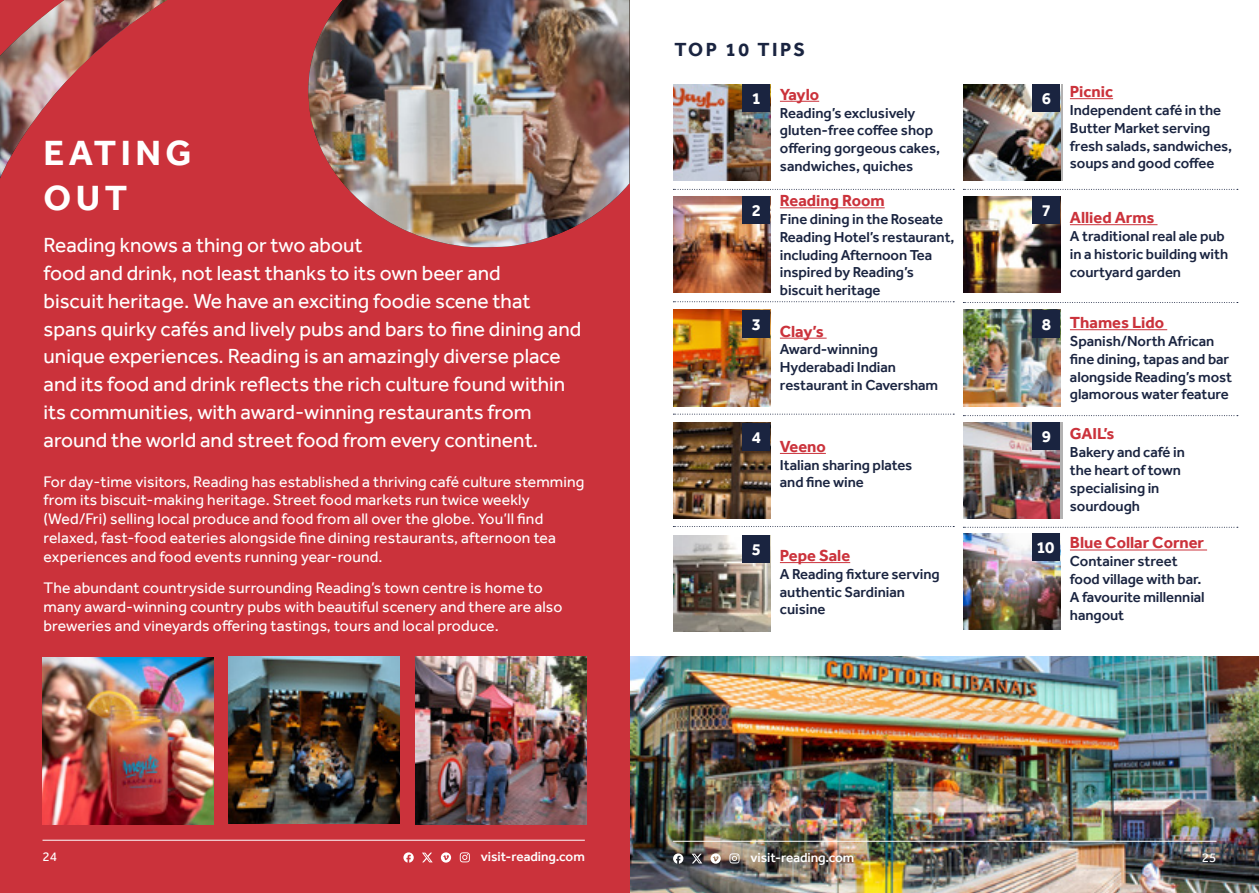
<style>
.page{position:relative;width:1259px;height:893px;background:#fff}
.page>*{position:absolute;margin:0;border:0;box-sizing:border-box;transform-origin:0 0}
.t1{font:700 36px/45px "Effra";letter-spacing:.125em;color:#fff}
.t2{font:21px/27.8px "Effra";color:#fff}
.t3{font:700 19.5px "Effra";letter-spacing:.125em;color:#1a2440}
.t4{font:700 17.1px "Effra";color:#fff}
.t5{font:700 16.5px "Effra";color:#cb323b}
.t6{font:700 16.35px "Effra";color:#cb323b}
.t7{font:15.75px/18.8px "Effra";letter-spacing:.01em;color:#fff}
.t8{font:500 14.85px/17.9px "Effra";letter-spacing:-.005em;color:#1a2440}
.t9{font:500 13.5px "Effra";letter-spacing:-.005em;color:#fff}
.t10{font:13.5px "Effra";color:#fff}
.s1{font-size:17.1px;color:#fff}
</style>
<div class="page">
<svg style="left:1059px;top:422px;width:3px;height:97px"></svg>
<svg style="left:1060px;top:84px;width:2px;height:97px"></svg>
<img style="left:630px;top:657px;width:629px;height:236px">
<div style="left:0;top:0;width:629px;height:893px;background:#cb323b"></div>
<img style="left:386px;top:0;width:243px;height:247px">
<img style="left:673px;top:84px;width:97px;height:97px">
<div style="left:742px;top:84px;width:28px;height:28px;background:#1a2440"></div>
<hr style="left:780px;top:101px;width:39px;height:1px;background:#cb323b">
<img style="left:673px;top:310px;width:97px;height:96px">
<div style="left:742px;top:310px;width:28px;height:27px;background:#1a2440"></div>
<hr style="left:780px;top:338px;width:46px;height:1px;background:#cb323b">
<img style="left:963px;top:84px;width:97px;height:97px">
<div style="left:1032px;top:84px;width:28px;height:28px;background:#1a2440"></div>
<hr style="left:1070px;top:98px;width:43px;height:1px;background:#cb323b">
<img style="left:963px;top:310px;width:97px;height:96px">
<div style="left:1032px;top:310px;width:28px;height:27px;background:#1a2440"></div>
<hr style="left:1070px;top:329px;width:97px;height:1px;background:#cb323b">
<img style="left:673px;top:196px;width:97px;height:97px">
<div style="left:742px;top:196px;width:28px;height:28px;background:#1a2440"></div>
<hr style="left:780px;top:208px;width:104px;height:1px;background:#cb323b">
<img style="left:673px;top:422px;width:97px;height:97px">
<div style="left:742px;top:423px;width:28px;height:28px;background:#1a2440"></div>
<hr style="left:780px;top:453px;width:46px;height:1px;background:#cb323b">
<img style="left:673px;top:535px;width:97px;height:97px">
<div style="left:742px;top:535px;width:28px;height:28px;background:#1a2440"></div>
<hr style="left:780px;top:562px;width:70px;height:1px;background:#cb323b">
<img style="left:963px;top:196px;width:97px;height:97px">
<div style="left:1032px;top:196px;width:28px;height:28px;background:#1a2440"></div>
<hr style="left:1070px;top:224px;width:87px;height:1px;background:#cb323b">
<img style="left:963px;top:422px;width:96px;height:97px">
<div style="left:1032px;top:422px;width:28px;height:28px;background:#1a2440"></div>
<img style="left:963px;top:533px;width:97px;height:97px">
<div style="left:1032px;top:533px;width:28px;height:28px;background:#1a2440"></div>
<hr style="left:1070px;top:550px;width:137px;height:1px;background:#cb323b">
<img style="left:0;top:0;width:498px;height:220px">
<img style="left:43px;top:658px;width:171px;height:166px">
<img style="left:228px;top:657px;width:172px;height:167px">
<img style="left:415px;top:657px;width:172px;height:167px">
<hr style="left:43px;top:840px;width:542px;height:1px;background:#fff">
<svg style="left:460px;top:852px;width:10px;height:10px"></svg>
<svg style="left:422px;top:853px;width:11px;height:9px"></svg>
<svg style="left:403px;top:852px;width:11px;height:11px"></svg>
<svg style="left:441px;top:852px;width:10px;height:11px"></svg>
<svg style="left:673px;top:189px;width:281px;height:1px"></svg>
<svg style="left:963px;top:189px;width:275px;height:1px"></svg>
<svg style="left:963px;top:302px;width:275px;height:1px"></svg>
<svg style="left:963px;top:415px;width:275px;height:1px"></svg>
<svg style="left:963px;top:527px;width:275px;height:1px"></svg>
<svg style="left:673px;top:301px;width:281px;height:1px"></svg>
<svg style="left:673px;top:414px;width:281px;height:1px"></svg>
<svg style="left:673px;top:526px;width:281px;height:1px"></svg>
<hr style="left:673px;top:841px;width:543px;height:1px;background:#fff">
<svg style="left:729px;top:853px;width:10px;height:10px"></svg>
<svg style="left:691px;top:854px;width:11px;height:9px"></svg>
<svg style="left:673px;top:853px;width:10px;height:11px"></svg>
<svg style="left:710px;top:853px;width:11px;height:11px"></svg>
<h1 class="t1" style="left:44px;top:130px;width:150px">EATING<br>OUT</h1>
<p class="t2" style="left:44px;top:231px;width:539px">Reading knows a thing or two about<br>food and drink, not least thanks to its own beer and<br>biscuit heritage. We have an exciting foodie scene that spans quirky cafés and lively pubs and bars to fine dining and unique experiences. Reading is an amazingly diverse place and its food and drink reflects the rich culture found within its communities, with award-winning restaurants from around the world and street food from every continent.</p>
<p class="t7" style="left:44px;top:472px;width:542px">For day-time visitors, Reading has established a thriving café culture stemming from its biscuit-making heritage. Street food markets run twice weekly (Wed/Fri) selling local produce and food from all over the globe. You’ll find relaxed, fast-food eateries alongside fine dining restaurants, afternoon tea experiences and food events running year-round.</p>
<p class="t7" style="left:44px;top:578px;width:520px">The abundant countryside surrounding Reading’s town centre is home to many award-winning country pubs with beautiful scenery and there are also breweries and vineyards offering tastings, tours and local produce.</p>
<h3 class="t3" style="left:674px;top:37px;width:132px">TOP 10 TIPS</h3>
<p class="t5" style="left:752px;top:84px;width:69px"><span class="s1">1</span> Yaylo</p>
<p class="t8" style="left:780px;top:103px;width:162px">Reading’s exclusively gluten-free coffee shop offering gorgeous cakes, sandwiches, quiches</p>
<p class="t4" style="left:752px;top:201px;width:11px">2</p>
<p class="t5" style="left:780px;top:191px;width:106px">Reading Room</p>
<p class="t8" style="left:780px;top:210px;width:176px">Fine dining in the Roseate<br>Reading Hotel’s restaurant, including Afternoon Tea inspired by Reading’s biscuit heritage</p>
<p class="t5" style="left:752px;top:321px;width:73px"><sup>3</sup> Clay’s</p>
<p class="t8" style="left:780px;top:340px;width:160px">Award-winning<br>Hyderabadi Indian restaurant in Caversham</p>
<p class="t4" style="left:752px;top:427px;width:11px">4</p>
<p class="t5" style="left:780px;top:437px;width:47px">Veeno</p>
<p class="t8" style="left:780px;top:456px;width:134px">Italian sharing plates and fine wine</p>
<p class="t5" style="left:752px;top:546px;width:100px"><sup>5</sup> Pepe Sale</p>
<p class="t8" style="left:780px;top:565px;width:161px">A Reading fixture serving authentic Sardinian cuisine</p>
<p class="t5" style="left:1041px;top:82px;width:73px"><span class="s1">6</span> Picnic</p>
<p class="t8" style="left:1070px;top:101px;width:164px">Independent café in the<br>Butter Market serving fresh salads, sandwiches, soups and good coffee</p>
<p class="t5" style="left:1041px;top:208px;width:114px"><sup>7</sup> Allied Arms</p>
<p class="t8" style="left:1070px;top:227px;width:160px">A traditional real ale pub in a historic building with courtyard garden</p>
<p class="t5" style="left:1041px;top:313px;width:124px"><span class="s1">8</span> Thames Lido</p>
<p class="t8" style="left:1070px;top:332px;width:164px">Spanish/North African fine dining, tapas and bar alongside Reading’s most glamorous water feature</p>
<p class="t6" style="left:1041px;top:424px;width:74px"><span class="s1">9</span> GAIL’s</p>
<p class="t8" style="left:1070px;top:443px;width:116px">Bakery and café in the heart of town specialising in sourdough</p>
<p class="t5" style="left:1036px;top:533px;width:169px"><span class="s1">10</span> Blue Collar Corner</p>
<p class="t8" style="left:1070px;top:552px;width:136px">Container street food village with bar.<br>A favourite millennial hangout</p>
<p class="t10" style="left:43px;top:849px;width:16px">24</p>
<p class="t9" style="left:481px;top:849px;width:105px">visit-reading.com</p>
<p class="t9" style="left:750px;top:850px;width:105px">visit-reading.com</p>
<p class="t10" style="left:1201px;top:850px;width:16px">25</p>
</div>
